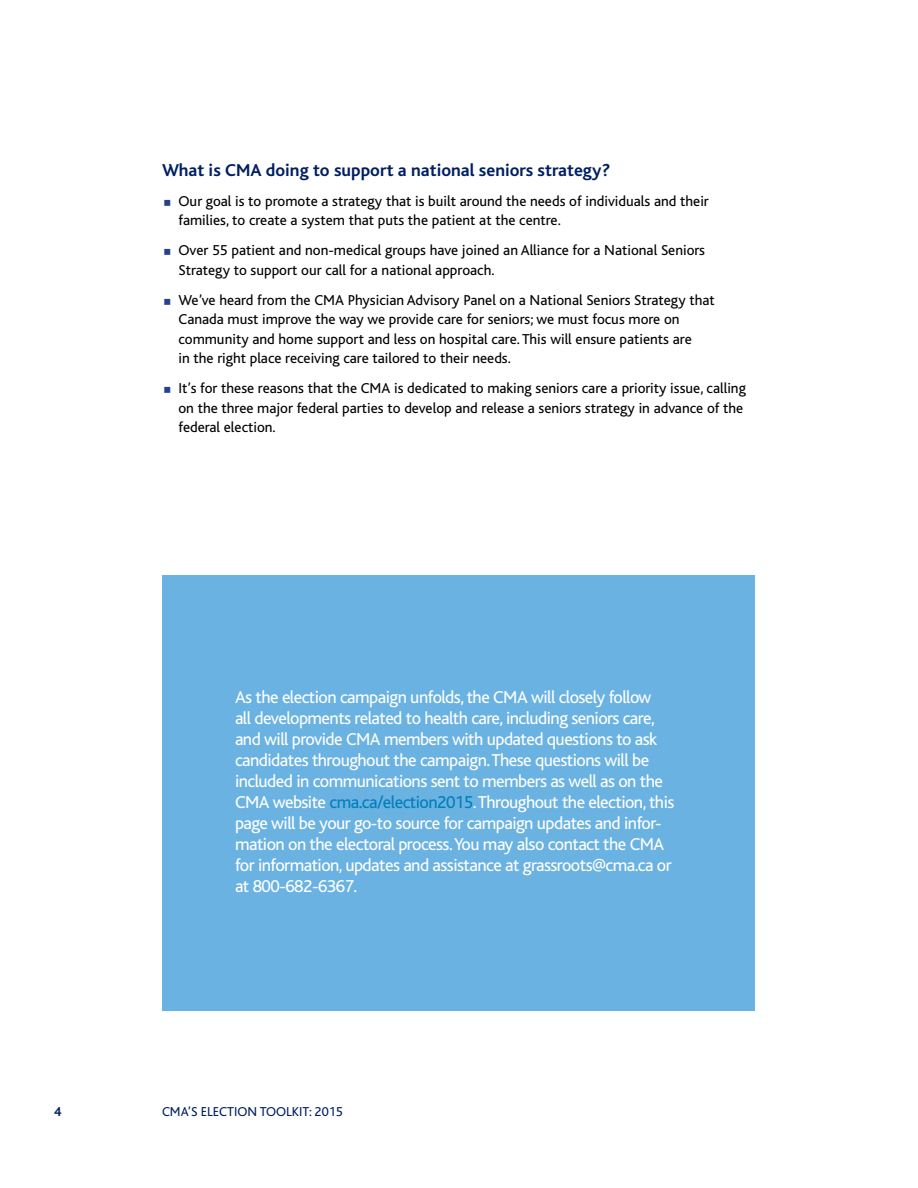
<style>
.page{position:relative;width:918px;height:1188px;background:#fff}
.page>*{position:absolute;margin:0;border:0;box-sizing:border-box;transform-origin:0 0}
.t1{font:18px/21px "Bliss";letter-spacing:-.03em;color:#fff}
.t2{font:700 18px "Bliss";color:#001e61}
.t3{font:15px/19.5px "Bliss";color:#000}
.t4{font:13.5px "Bliss";color:#001e61}
.t5{font:700 13.5px "Bliss";color:#001e61}
.s1{color:#007fba}
</style>
<div class="page">
<div style="left:162px;top:575px;width:592px;height:436px;background:#6ab2e2"></div>
<p class="t2" style="left:162px;top:160px;width:450px">What is CMA doing to support a national seniors strategy?</p>
<p class="t3" style="left:178px;top:191px;width:532px">Our goal is to promote a strategy that is built around the needs of individuals and their families, to create a system that puts the patient at the centre.</p>
<p class="t3" style="left:178px;top:241px;width:528px">Over 55 patient and non-medical groups have joined an Alliance for a National Seniors<br>Strategy to support our call for a national approach.</p>
<p class="t3" style="left:178px;top:290px;width:538px">We’ve heard from the CMA Physician Advisory Panel on a National Seniors Strategy that Canada must improve the way we provide care for seniors; we must focus more on community and home support and less on hospital care. This will ensure patients are<br>in the right place receiving care tailored to their needs.</p>
<p class="t3" style="left:178px;top:379px;width:569px">It’s for these reasons that the CMA is dedicated to making seniors care a priority issue, calling on the three major federal parties to develop and release a seniors strategy in advance of the federal election.</p>
<p class="t1" style="left:235px;top:686px;width:441px">As the election campaign unfolds, the CMA will closely follow<br>all developments related to health care, including seniors care, and will provide CMA members with updated questions to ask candidates throughout the campaign. These questions will be included in communications sent to members as well as on the CMA website <span class="s1">cma.ca/election2015</span>. Throughout the election, this page will be your go-to source for campaign updates and infor&shy;mation on the electoral process. You may also contact the CMA for information, updates and assistance at grassroots@cma.ca or at 800-682-6367.</p>
<p class="t5" style="left:54px;top:1104px;width:9px">4</p>
<p class="t4" style="left:162px;top:1104px;width:182px">CMA’S ELECTION TOOLKIT: 2015</p>
</div>
